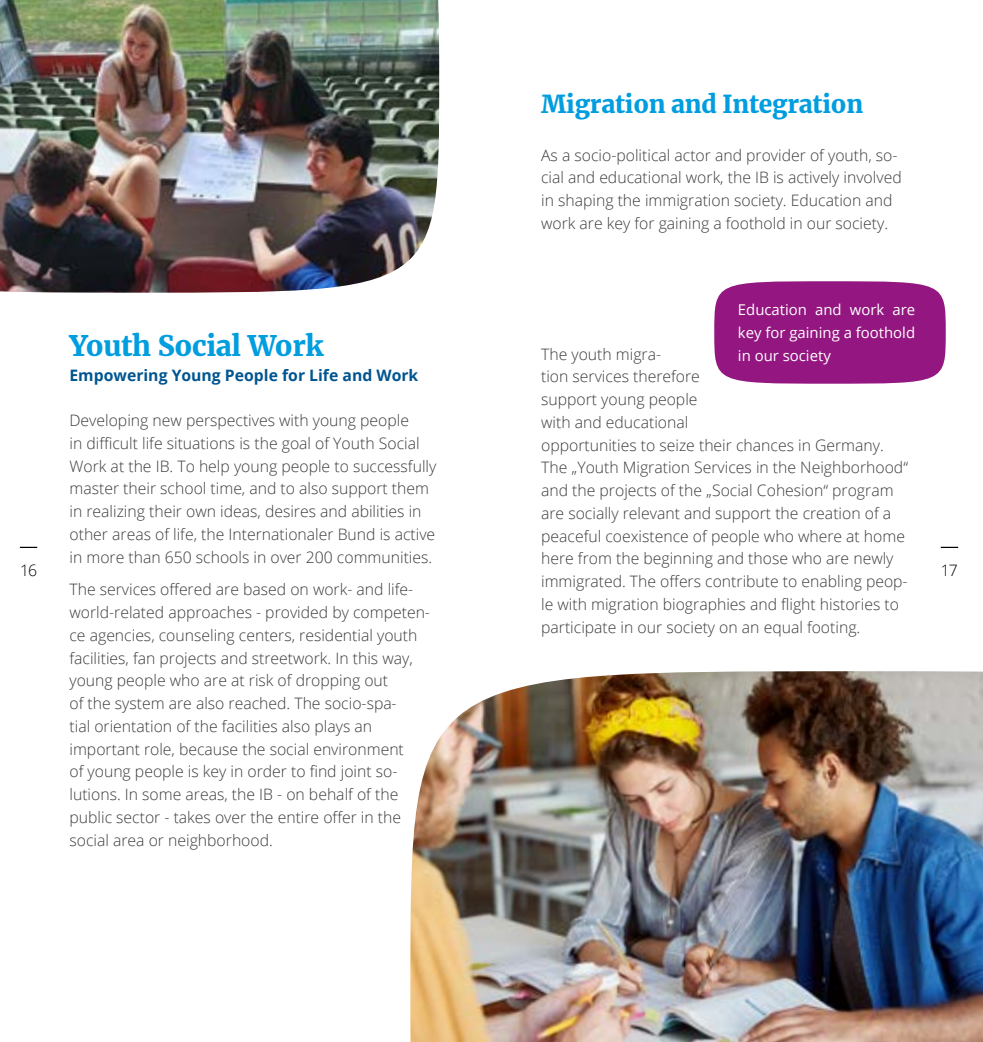
<style>
.page{position:relative;width:983px;height:1042px;background:#fff}
.page>*{position:absolute;margin:0;border:0;box-sizing:border-box;transform-origin:0 0}
.t1{font:900 28px "Merriweather";letter-spacing:-.015em;color:#009ddf}
.t2{font:900 24.5px "Merriweather";letter-spacing:-.01em;color:#009ddf}
.t3{font:300 15.75px/22.8px "Open Sans";color:#3a3a39}
.t4{font:700 15.75px "Open Sans";color:#005590}
.t5{font:300 15.75px "Open Sans";color:#000}
.t6{font:14.88px/22.8px "Open Sans";color:#fff;text-align:justify}
.s1{font-style:inherit}
</style>
<div class="page">
<div style="left:714px;top:281px;width:231px;height:103px;background:#941680;border-radius:50%"></div>
<svg style="left:20px;top:547px;width:17px;height:1px"></svg>
<svg style="left:940px;top:547px;width:17px;height:1px"></svg>
<img style="left:410px;top:671px;width:572px;height:371px">
<img style="left:0;top:0;width:439px;height:293px">
<h2 class="t2" style="left:541px;top:87px;width:323px">Migration and Integration</h2>
<p class="t3" style="left:541px;top:143px;width:362px">As a socio-political actor and provider of youth, so&shy;cial and educational work, the IB is actively involved in shaping the immigration society. Education and work are key for gaining a foothold in our society.</p>
<p class="t6" style="left:737px;top:298px;width:179px"><span class="s1">Education and work a</span>re key for gaining a foothold in our society</p>
<h1 class="t1" style="left:69px;top:326px;width:255px">Youth Social Work</h1>
<p class="t4" style="left:69px;top:364px;width:350px">Empowering Young People for Life and Work</p>
<p class="t3" style="left:69px;top:409px;width:368px">Developing new perspectives with young people<br>in difficult life situations is the goal of Youth Social Work at the IB. To help young people to successfully master their school time, and to also support them in realizing their own ideas, desires and abilities in other areas of life, the Internationaler Bund is active in more than 650 schools in over 200 communities.</p>
<p class="t3" style="left:69px;top:578px;width:362px">The services offered are based on work- and life&shy;world-related approaches - provided by competen&shy;ce agencies, counseling centers, residential youth facilities, fan projects and streetwork. In this way, young people who are at risk of dropping out<br>of the system are also reached. The socio-spa-<br>tial orientation of the facilities also plays an important role, because the social environment<br>of young people is key in order to find joint so&shy;lutions. In some areas, the IB - on behalf of the public sector - takes over the entire offer in the social area or neighborhood.</p>
<p class="t3" style="left:541px;top:342px;width:368px">The youth migra-<br>tion services therefore<br>support young people<br>with and educational<br>opportunities to seize their chances in Germany.<br>The „Youth Migration Services in the Neighborhood“ and the projects of the „Social Cohesion“ program are socially relevant and support the creation of a peaceful coexistence of people who where at home here from the beginning and those who are newly immigrated. The offers contribute to enabling peop&shy;le with migration biographies and flight histories to participate in our society on an equal footing.</p>
<p class="t5" style="left:20px;top:559px;width:19px">16</p>
<p class="t5" style="left:940px;top:559px;width:18px">17</p>
</div>
